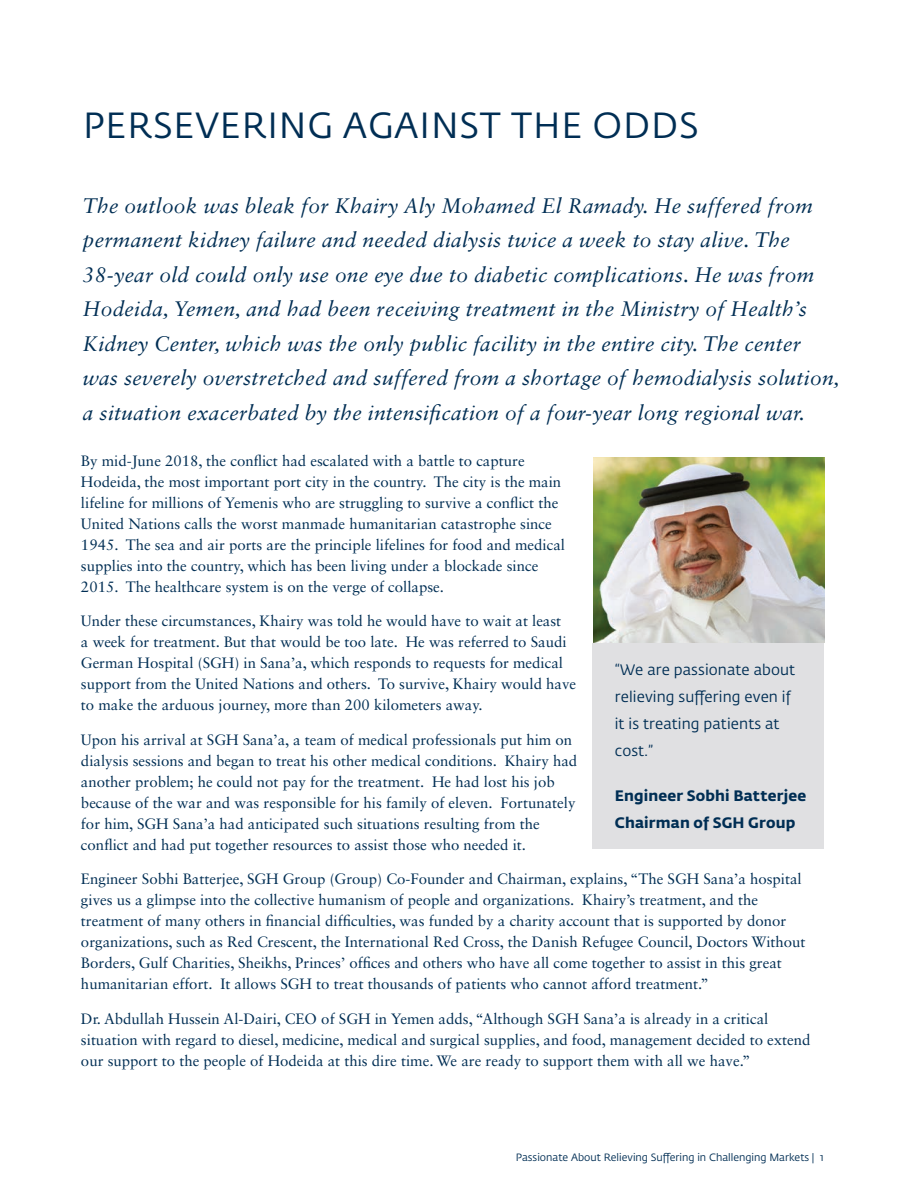
<style>
.page{position:relative;width:918px;height:1188px;background:#fff}
.page>*{position:absolute;margin:0;border:0;box-sizing:border-box;transform-origin:0 0}
.t1{font:36px "Fedra Sans Std";letter-spacing:.025em;color:#002e54}
.t2{font:italic 21px/34.5px "Sabon LT Std";letter-spacing:.015em;color:#002e54}
.t3{font:15px/21px "Sabon LT Std";color:#002e54}
.t4{font:15px/27px "Fedra Sans Std";letter-spacing:.01em;color:#002e54}
.t5{font:700 15px/27px "Fedra Sans Std";letter-spacing:.01em;color:#002e54}
.t6{font:10.5px "Fedra Sans Std";color:#002e54}
</style>
<div class="page">
<div style="left:592px;top:643px;width:232px;height:206px;background:#e0e0e2"></div>
<img style="left:593px;top:457px;width:231px;height:186px">
<h1 class="t1" style="left:83px;top:103px;width:617px">PERSEVERING AGAINST THE ODDS</h1>
<p class="t2" style="left:83px;top:188px;width:758px">The outlook was bleak for Khairy Aly Mohamed El Ramady. He suffered from permanent kidney failure and needed dialysis twice a week to stay alive. The 38-year old could only use one eye due to diabetic complications. He was from Hodeida, Yemen, and had been receiving treatment in the Ministry of Health’s Kidney Center, which was the only public facility in the entire city. The center was severely overstretched and suffered from a shortage of hemodialysis solution, a situation exacerbated by the intensification of a four-year long regional war.</p>
<p class="t3" style="left:81px;top:450px;width:486px">By mid-June 2018, the conflict had escalated with a battle to capture Hodeida, the most important port city in the country. The city is the main lifeline for millions of Yemenis who are struggling to survive a conflict the United Nations calls the worst manmade humanitarian catastrophe since 1945. The sea and air ports are the principle lifelines for food and medical supplies into the country, which has been living under a blockade since 2015. The healthcare system is on the verge of collapse.</p>
<p class="t3" style="left:81px;top:610px;width:497px">Under these circumstances, Khairy was told he would have to wait at least<br>a week for treatment. But that would be too late. He was referred to Saudi German Hospital (SGH) in Sana’a, which responds to requests for medical support from the United Nations and others. To survive, Khairy would have to make the arduous journey, more than 200 kilometers away.</p>
<p class="t3" style="left:81px;top:729px;width:498px">Upon his arrival at SGH Sana’a, a team of medical professionals put him on dialysis sessions and began to treat his other medical conditions. Khairy had another problem; he could not pay for the treatment. He had lost his job because of the war and was responsible for his family of eleven. Fortunately for him, SGH Sana’a had anticipated such situations resulting from the conflict and had put together resources to assist those who needed it.</p>
<p class="t3" style="left:81px;top:868px;width:726px">Engineer Sobhi Batterjee, SGH Group (Group) Co-Founder and Chairman, explains, “The SGH Sana’a hospital gives us a glimpse into the collective humanism of people and organizations. Khairy’s treatment, and the treatment of many others in financial difficulties, was funded by a charity account that is supported by donor organizations, such as Red Crescent, the International Red Cross, the Danish Refugee Council, Doctors Without Borders, Gulf Charities, Sheikhs, Princes’ offices and others who have all come together to assist in this great humanitarian effort. It allows SGH to treat thousands of patients who cannot afford treatment.”</p>
<p class="t3" style="left:81px;top:1008px;width:731px">Dr. Abdullah Hussein Al-Dairi, CEO of SGH in Yemen adds, “Although SGH Sana’a is already in a critical situation with regard to diesel, medicine, medical and surgical supplies, and food, management decided to extend our support to the people of Hodeida at this dire time. We are ready to support them with all we have.”</p>
<p class="t4" style="left:615px;top:657px;width:182px">“We are passionate about relieving suffering even if it is treating patients at cost.”</p>
<p class="t5" style="left:615px;top:783px;width:193px">Engineer Sobhi Batterjee<br>Chairman of SGH Group</p>
<p class="t6" style="left:516px;top:1151px;width:309px">Passionate About Relieving Suffering in Challenging Markets | 1</p>
</div>
